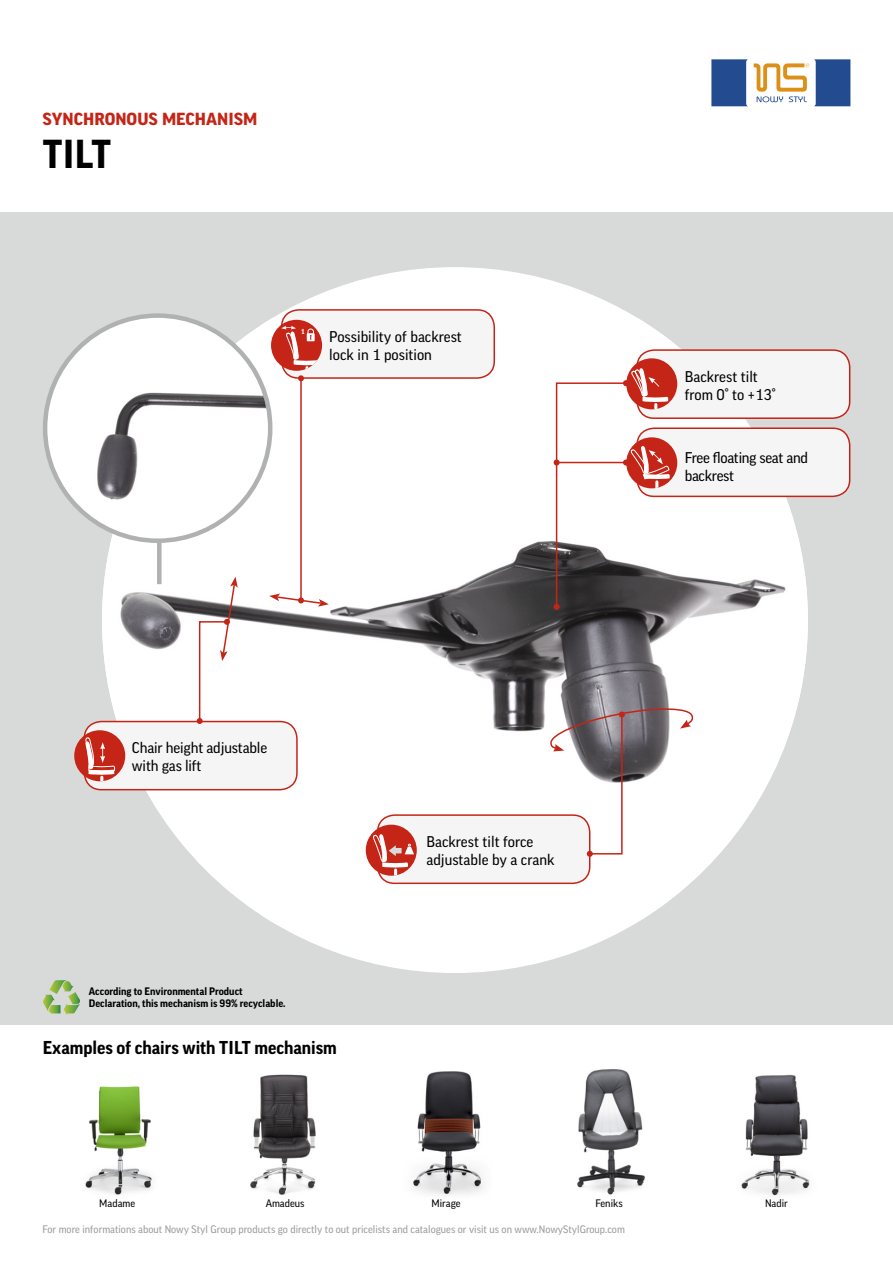
<style>
.page{position:relative;width:893px;height:1263px;background:#fff}
.page>*{position:absolute;margin:0;border:0;box-sizing:border-box;transform-origin:0 0}
.t1{font:700 39px "Good Styl";color:#000}
.t2{font:700 21px "Good Styl";color:#c42517}
.t3{font:700 18px "Good Styl";color:#000}
.t4{font:15px/18px "Good Styl News";color:#000}
.t5{font:10.5px "Good Styl News";color:#9b9b9b}
.t6{font:700 10.5px/12px "Good Styl";color:#000}
.t7{font:10.5px "Good Styl News";color:#000}
.t8{font:700 7.05px "Good Styl";color:#fff}
</style>
<div class="page">
<div style="left:0;top:213px;width:893px;height:812px;background:#d8d9d9"></div>
<svg style="left:711px;top:59px;width:37px;height:47px;background:#315697"></svg>
<svg style="left:754px;top:59px;width:96px;height:47px"></svg>
<svg style="left:43px;top:980px;width:37px;height:35px"></svg>
<img style="left:85px;top:1086px;width:67px;height:109px">
<img style="left:250px;top:1074px;width:66px;height:121px">
<img style="left:413px;top:1071px;width:70px;height:124px">
<img style="left:577px;top:1069px;width:69px;height:126px">
<img style="left:741px;top:1074px;width:69px;height:122px">
<div style="left:102px;top:267px;width:706px;height:706px;background:#fff;border-radius:50%"></div>
<img style="left:102px;top:318px;width:706px;height:606px">
<div style="left:378px;top:815px;width:212px;height:68px;background:#f5f5f5;border-radius:17px"></div>
<div style="left:377px;top:814px;width:213px;height:70px;border:2px solid #c42517;border-radius:17px"></div>
<div style="left:366px;top:825px;width:51px;height:51px;background:#c42517;border-radius:50%"></div>
<svg style="left:373px;top:834px;width:41px;height:42px"></svg>
<img style="left:45px;top:316px;width:225px;height:225px;border-radius:113px">
<div style="left:157px;top:543px;width:5px;height:41px;background:#b0b1b1"></div>
<div style="left:637px;top:350px;width:213px;height:68px;background:#f5f5f5;border-radius:17px"></div>
<div style="left:636px;top:349px;width:214px;height:70px;border:2px solid #c42517;border-radius:17px"></div>
<div style="left:626px;top:358px;width:51px;height:51px;background:#c42517;border-radius:50%"></div>
<div style="left:84px;top:721px;width:213px;height:69px;background:#f5f5f5;border-radius:17px"></div>
<div style="left:84px;top:721px;width:214px;height:69px;border:2px solid #c42517;border-radius:17px"></div>
<div style="left:74px;top:730px;width:51px;height:51px;background:#c42517;border-radius:50%"></div>
<svg style="left:85px;top:737px;width:30px;height:44px"></svg>
<svg style="left:548px;top:705px;width:146px;height:152px"></svg>
<svg style="left:197px;top:577px;width:41px;height:147px"></svg>
<div style="left:282px;top:310px;width:212px;height:68px;background:#f5f5f5;border-radius:17px"></div>
<div style="left:281px;top:309px;width:214px;height:70px;border:2px solid #c42517;border-radius:17px"></div>
<div style="left:271px;top:320px;width:51px;height:51px;background:#c42517;border-radius:50%"></div>
<div style="left:637px;top:428px;width:213px;height:68px;background:#f5f5f5;border-radius:17px"></div>
<div style="left:636px;top:427px;width:214px;height:70px;border:2px solid #c42517;border-radius:17px"></div>
<div style="left:626px;top:437px;width:51px;height:51px;background:#c42517;border-radius:50%"></div>
<hr style="left:300px;top:378px;width:2px;height:222px;background:#c42517">
<svg style="left:269px;top:594px;width:60px;height:13px"></svg>
<svg style="left:281px;top:326px;width:38px;height:55px"></svg>
<svg style="left:554px;top:368px;width:116px;height:242px"></svg>
<h2 class="t2" style="left:43px;top:106px;width:216px">synchronous mechanism</h2>
<h1 class="t1" style="left:43px;top:132px;width:50px">Tilt</h1>
<p class="t8" style="left:301px;top:328px;width:5px">1</p>
<p class="t4" style="left:329px;top:327px;width:134px">Possibility of backrest lock in 1 position</p>
<p class="t4" style="left:132px;top:739px;width:137px">Chair height adjustable with gas lift</p>
<p class="t6" style="left:89px;top:985px;width:198px">According to Environmental Product<br>Declaration, this mechanism is 99% recyclable.</p>
<p class="t4" style="left:426px;top:833px;width:129px">Backrest tilt force adjustable by a crank</p>
<p class="t3" style="left:43px;top:1037px;width:295px">Examples of chairs with Tilt mechanism</p>
<p class="t4" style="left:685px;top:368px;width:92px">Backrest tilt from 0° to +13°</p>
<p class="t4" style="left:685px;top:449px;width:125px">Free floating seat and backrest</p>
<p class="t7" style="left:99px;top:1198px;width:37px">Madame</p>
<p class="t7" style="left:266px;top:1198px;width:40px">Amadeus</p>
<p class="t7" style="left:432px;top:1198px;width:31px">M irage</p>
<p class="t7" style="left:595px;top:1198px;width:29px">Feniks</p>
<p class="t7" style="left:765px;top:1198px;width:24px">Nadir</p>
<p class="t5" style="left:43px;top:1223px;width:584px">For more informations about N owy Styl Group products go directly to out pricelists and catalogues or visit us on www.N owyStylGroup.com</p>
</div>
